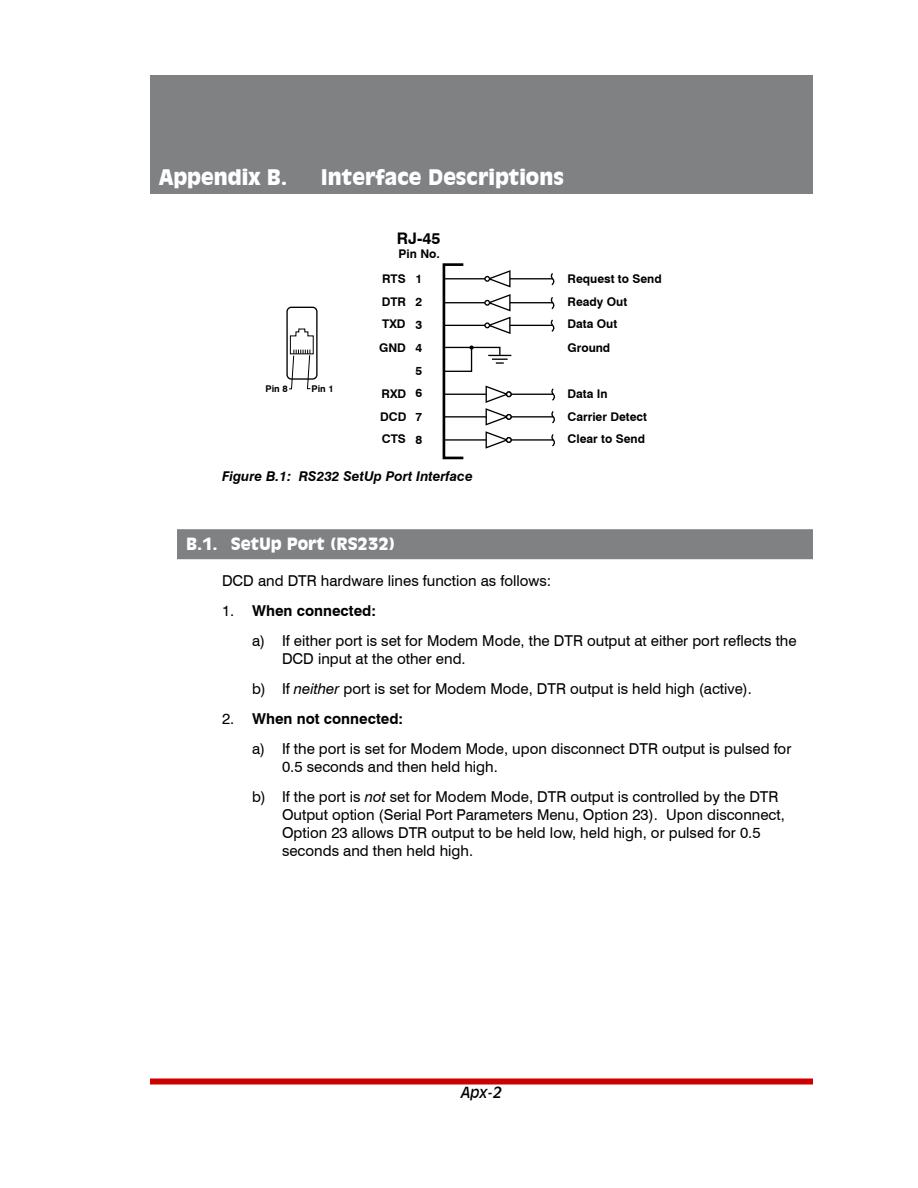
<style>
.page{position:relative;width:918px;height:1188px;background:#fff}
.page>*{position:absolute;margin:0;border:0;box-sizing:border-box;transform-origin:0 0}
.t1{font:900 21px "Incised 901 BT";color:#fff}
.t2{font:900 16.5px "Incised 901 BT";color:#fff}
.t3{font:700 15.9px "Swiss 721 BT";color:#000}
.t4{font:15px/30px "Swiss 721 BT";color:#000}
.t5{font:italic 15px "Incised 901 BT";color:#000}
.t6{font:italic 700 13.5px "Swiss 721 BT";color:#000}
.t7{font:700 12px/22.8px "Swiss 721 BT";color:#000}
.t8{font:700 9.3px "Swiss 721 BT";color:#000}
.s1{font-weight:700}
.s2{font-style:italic}
</style>
<div class="page">
<div style="left:150px;top:1078px;width:663px;height:6px;background:#c00"></div>
<div style="left:150px;top:75px;width:663px;height:119px;background:#808183"></div>
<div style="left:177px;top:529px;width:636px;height:30px;background:#808183"></div>
<div style="left:286px;top:307px;width:32px;height:73px;border:1px solid #000;border-radius:4px"></div>
<div style="left:443px;top:263px;width:22px;height:196px;border:3px solid #000"></div>
<hr style="left:444px;top:278px;width:109px;height:1px;background:#000">
<svg style="left:550px;top:273px;width:5px;height:13px"></svg>
<hr style="left:444px;top:302px;width:109px;height:1px;background:#000">
<svg style="left:550px;top:297px;width:5px;height:13px"></svg>
<hr style="left:445px;top:325px;width:108px;height:1px;background:#000">
<svg style="left:550px;top:319px;width:5px;height:13px"></svg>
<svg style="left:484px;top:270px;width:28px;height:64px"></svg>
<svg style="left:443px;top:345px;width:68px;height:28px"></svg>
<hr style="left:444px;top:394px;width:110px;height:1px;background:#000">
<svg style="left:551px;top:388px;width:4px;height:13px"></svg>
<hr style="left:444px;top:416px;width:110px;height:2px;background:#000">
<svg style="left:551px;top:411px;width:4px;height:13px"></svg>
<hr style="left:444px;top:439px;width:110px;height:2px;background:#000">
<svg style="left:485px;top:385px;width:27px;height:64px"></svg>
<svg style="left:551px;top:434px;width:4px;height:13px"></svg>
<svg style="left:288px;top:328px;width:26px;height:62px"></svg>
<h1 class="t1" style="left:159px;top:164px;width:130px">Appendix B.</h1>
<h1 class="t1" style="left:321px;top:164px;width:244px">Interface Descriptions</h1>
<p class="t8" style="left:266px;top:383px;width:24px">Pin 8</p>
<p class="t8" style="left:311px;top:383px;width:24px">Pin 1</p>
<p class="t3" style="left:397px;top:228px;width:45px">RJ-45</p>
<p class="t7" style="left:399px;top:241px;width:43px;line-height:25.3px;text-align:center">Pin No.<br>1</p>
<p class="t7" style="left:382px;top:290px;width:42px;text-align:right">2<br>3<br>4<br>5<br>6<br>7<br>CTS 8</p>
<p class="t7" style="left:382px;top:267px;width:25px">RTS</p>
<p class="t7" style="left:568px;top:267px;width:96px;line-height:23.2px">Request to Send<br>Ready Out</p>
<p class="t7" style="left:568px;top:312px;width:51px;line-height:24px">Data Out<br>Ground</p>
<p class="t7" style="left:568px;top:382px;width:81px;line-height:23.2px">Data In<br>Carrier Detect</p>
<p class="t7" style="left:568px;top:427px;width:79px">Clear to Send</p>
<p class="t7" style="left:382px;top:291px;width:26px">DTR</p>
<p class="t7" style="left:379px;top:312px;width:28px;line-height:24px">TXD<br>GND</p>
<p class="t7" style="left:382px;top:382px;width:26px">RXD</p>
<p class="t7" style="left:380px;top:405px;width:28px">DCD</p>
<p class="t6" style="left:222px;top:468px;width:252px">Figure B.1: RS232 SetUp Port Interface</p>
<p class="t2" style="left:186px;top:534px;width:211px">B.1. SetUp Port (RS232)</p>
<p class="t4" style="left:222px;top:566px;width:331px">DCD and DTR hardware lines function as follows:</p>
<p class="t4" style="left:252px;top:596px;width:546px;text-indent:-30px">1. <span class="s1">When connected:<br></span>a) If either port is set for Modem Mode, the DTR output at either port reflects the</p>
<p class="t4" style="left:252px;top:644px;width:502px;text-indent:30px">DCD input at the other end.<br>b) If <span class="s2">neither</span> port is set for Modem Mode, DTR output is held high (active).</p>
<p class="t4" style="left:252px;top:704px;width:541px;text-indent:-30px">2. <span class="s1">When not connected:<br></span>a) If the port is set for Modem Mode, upon disconnect DTR output is pulsed for</p>
<p class="t4" style="left:252px;top:752px;width:528px;text-indent:30px">0.5 seconds and then held high.<br>b) If the port is <span class="s2">not</span> set for Modem Mode, DTR output is controlled by the DTR</p>
<p class="t4" style="left:282px;top:806px;width:504px;line-height:18px">Output option (Serial Port Parameters Menu, Option 23). Upon disconnect,<br>Option 23 allows DTR output to be held low, held high, or pulsed for 0.5 seconds and then held high.</p>
<p class="t5" style="left:461px;top:1084px;width:42px">Apx-2</p>
</div>
